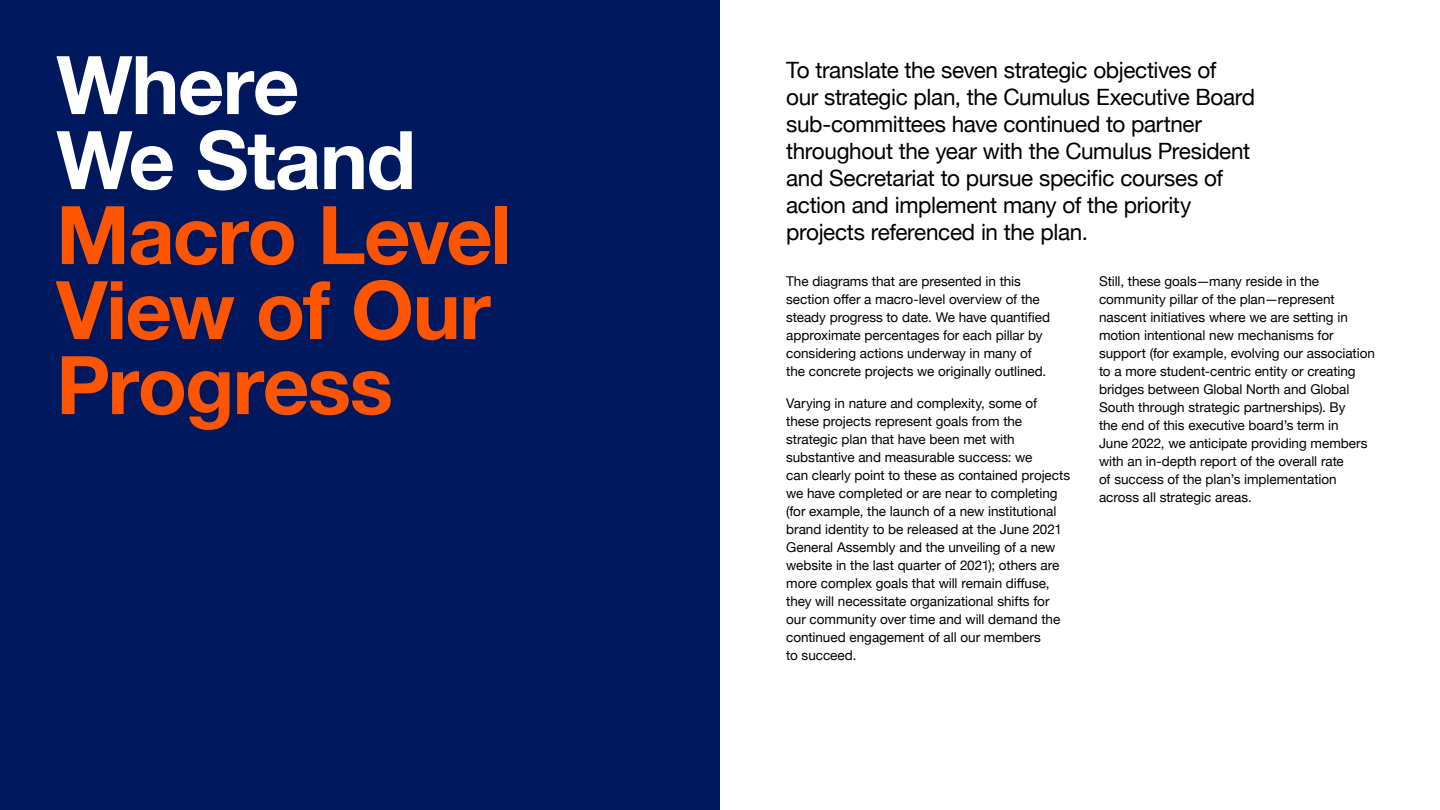
<style>
.page{position:relative;width:1440px;height:810px;background:#fff}
.page>*{position:absolute;margin:0;border:0;box-sizing:border-box;transform-origin:0 0}
.t1{font:700 81px/75px "Helvetica Neue LT Std";letter-spacing:-.02em;color:#f50}
.t2{font:700 81px/75px "Helvetica Neue LT Std";letter-spacing:-.015em;color:#fff}
.t3{font:22.5px/27px "Helvetica Neue";letter-spacing:-.015em;color:#000}
.t4{font:13.5px/18px "Helvetica Neue";letter-spacing:-.005em;color:#000}
</style>
<div class="page">
<div style="left:0;top:0;width:720px;height:810px;background:#00195e"></div>
<h1 class="t2" style="left:56px;top:46px;width:361px">Where<br>We Stand</h1>
<h1 class="t1" style="left:56px;top:196px;width:457px">Macro Level<br>View of Our<br>Progress</h1>
<p class="t3" style="left:786px;top:57px;width:471px">To translate the seven strategic objectives of<br>our strategic plan, the Cumulus Executive Board sub-committees have continued to partner throughout the year with the Cumulus President and Secretariat to pursue specific courses of action and implement many of the priority projects referenced in the plan.</p>
<p class="t4" style="left:786px;top:273px;width:265px">The diagrams that are presented in this section offer a macro-level overview of the steady progress to date. We have quantified approximate percentages for each pillar by considering actions underway in many of the concrete projects we originally outlined.</p>
<p class="t4" style="left:786px;top:395px;width:285px">Varying in nature and complexity, some of these projects represent goals from the strategic plan that have been met with substantive and measurable success: we<br>can clearly point to these as contained projects we have completed or are near to completing (for example, the launch of a new institutional brand identity to be released at the June 2021<br>General Assembly and the unveiling of a new website in the last quarter of 2021); others are more complex goals that will remain diffuse, they will necessitate organizational shifts for our community over time and will demand the continued engagement of all our members<br>to succeed.</p>
<p class="t4" style="left:1099px;top:273px;width:277px">Still, these goals—many reside in the community pillar of the plan—represent nascent initiatives where we are setting in motion intentional new mechanisms for support (for example, evolving our association to a more student-centric entity or creating bridges between Global North and Global South through strategic partnerships). By<br>the end of this executive board’s term in<br>June 2022, we anticipate providing members with an in-depth report of the overall rate<br>of success of the plan’s implementation across all strategic areas.</p>
</div>
